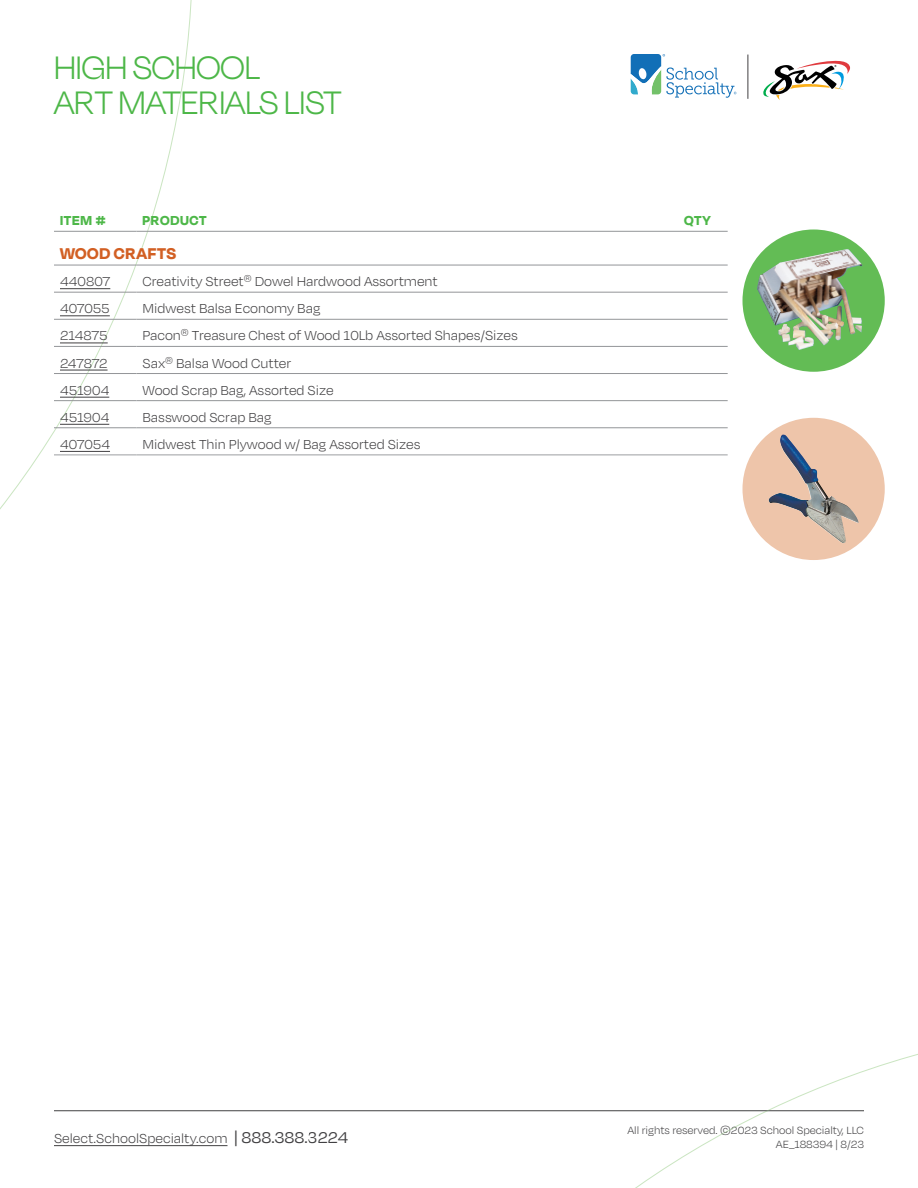
<style>
.page{position:relative;width:918px;height:1188px;background:#fff}
.page>*{position:absolute;margin:0;border:0;box-sizing:border-box;transform-origin:0 0}
.t1{font:300 37.5px/34.5px "Degular Display";color:#4db748}
.t2{font:700 18px "Degular Display";letter-spacing:.03em;color:#d25f23}
.t3{font:300 15px "Degular";color:#414042}
.t4{font:700 15px "Degular Display";letter-spacing:.05em;color:#4db748}
.t5{font:300 12px/14.4px "Degular";color:#414042;text-align:right}
.s1{font-weight:400;font-size:18px}
</style>
<div class="page">
<svg style="left:631px;top:54px;width:105px;height:44px"></svg>
<hr style="left:748px;top:55px;width:1px;height:44px;background:#414042">
<svg style="left:763px;top:60px;width:87px;height:40px"></svg>
<hr style="left:54px;top:1145px;width:174px;height:1px;background:#414042">
<hr style="left:54px;top:1110px;width:810px;height:1px;background:#414042">
<svg style="left:310px;top:1054px;width:608px;height:134px"></svg>
<svg style="left:0;top:0;width:303px;height:509px"></svg>
<div style="left:743px;top:230px;width:142px;height:142px;background:#63bc55;border-radius:50%"></div>
<img style="left:757px;top:249px;width:106px;height:101px">
<div style="left:743px;top:418px;width:142px;height:142px;background:#eec5aa;border-radius:50%"></div>
<img style="left:769px;top:435px;width:90px;height:108px">
<hr style="left:54px;top:231px;width:83px;height:1px;background:#939598">
<hr style="left:137px;top:231px;width:541px;height:1px;background:#939598">
<hr style="left:678px;top:231px;width:50px;height:1px;background:#939598">
<hr style="left:54px;top:265px;width:83px;height:1px;background:#939598">
<hr style="left:137px;top:265px;width:541px;height:1px;background:#939598">
<hr style="left:678px;top:265px;width:50px;height:1px;background:#939598">
<hr style="left:54px;top:292px;width:83px;height:1px;background:#939598">
<hr style="left:137px;top:292px;width:541px;height:1px;background:#939598">
<hr style="left:678px;top:292px;width:50px;height:1px;background:#939598">
<hr style="left:54px;top:319px;width:83px;height:1px;background:#939598">
<hr style="left:137px;top:319px;width:541px;height:1px;background:#939598">
<hr style="left:678px;top:319px;width:50px;height:1px;background:#939598">
<hr style="left:54px;top:346px;width:83px;height:1px;background:#939598">
<hr style="left:137px;top:346px;width:541px;height:1px;background:#939598">
<hr style="left:678px;top:346px;width:50px;height:1px;background:#939598">
<hr style="left:54px;top:373px;width:83px;height:1px;background:#939598">
<hr style="left:137px;top:373px;width:541px;height:1px;background:#939598">
<hr style="left:678px;top:373px;width:50px;height:1px;background:#939598">
<hr style="left:54px;top:400px;width:83px;height:1px;background:#939598">
<hr style="left:137px;top:400px;width:541px;height:1px;background:#939598">
<hr style="left:678px;top:400px;width:50px;height:1px;background:#939598">
<hr style="left:54px;top:428px;width:83px;height:1px;background:#939598">
<hr style="left:137px;top:428px;width:541px;height:1px;background:#939598">
<hr style="left:678px;top:428px;width:50px;height:1px;background:#939598">
<hr style="left:54px;top:455px;width:83px;height:1px;background:#9d9fa2">
<hr style="left:137px;top:455px;width:541px;height:1px;background:#9d9fa2">
<hr style="left:678px;top:455px;width:50px;height:1px;background:#9d9fa2">
<hr style="left:60px;top:288px;width:50px;height:1px;background:#414042">
<hr style="left:60px;top:316px;width:50px;height:1px;background:#414042">
<hr style="left:60px;top:343px;width:48px;height:1px;background:#414042">
<hr style="left:60px;top:370px;width:48px;height:1px;background:#414042">
<hr style="left:60px;top:397px;width:49px;height:1px;background:#414042">
<hr style="left:60px;top:424px;width:49px;height:1px;background:#414042">
<hr style="left:60px;top:451px;width:50px;height:1px;background:#414042">
<h1 class="t1" style="left:54px;top:50px;width:289px">HIGH SCHOOL<br>ART MATERIALS LIST</h1>
<p class="t4" style="left:60px;top:212px;width:47px">ITEM #</p>
<p class="t4" style="left:143px;top:212px;width:66px">PRODUCT</p>
<p class="t4" style="left:684px;top:212px;width:28px">QTY</p>
<p class="t2" style="left:60px;top:243px;width:118px">WOOD CRAFTS</p>
<p class="t3" style="left:60px;top:273px;width:52px">440807</p>
<p class="t3" style="left:143px;top:273px;width:297px">Creativity Street<sup>®</sup> Dowel Hardwood Assortment</p>
<p class="t3" style="left:60px;top:300px;width:51px">407055</p>
<p class="t3" style="left:143px;top:300px;width:179px">Midwest Balsa Economy Bag</p>
<p class="t3" style="left:60px;top:327px;width:49px">214875</p>
<p class="t3" style="left:143px;top:327px;width:377px">Pacon<sup>®</sup> Treasure Chest of Wood 10Lb Assorted Shapes/Sizes</p>
<p class="t3" style="left:60px;top:354px;width:49px">247872</p>
<p class="t3" style="left:143px;top:354px;width:150px">Sax<sup>®</sup> Balsa Wood Cutter</p>
<p class="t3" style="left:60px;top:381px;width:51px">451904</p>
<p class="t3" style="left:143px;top:381px;width:193px">Wood Scrap Bag, Assorted Size</p>
<p class="t3" style="left:60px;top:408px;width:51px">451904</p>
<p class="t3" style="left:143px;top:408px;width:130px">Basswood Scrap Bag</p>
<p class="t3" style="left:60px;top:435px;width:52px">407054</p>
<p class="t3" style="left:143px;top:435px;width:280px">Midwest Thin Plywood w/ Bag Assorted Sizes</p>
<p class="t3" style="left:54px;top:1130px;width:296px">Select.SchoolSpecialty.com <span class="s1">| 888.388.3224</span></p>
<p class="t5" style="left:627px;top:1123px;width:238px">All rights reserved. ©2023 School Specialty, LLC<br>AE_188394 | 8/23</p>
</div>
